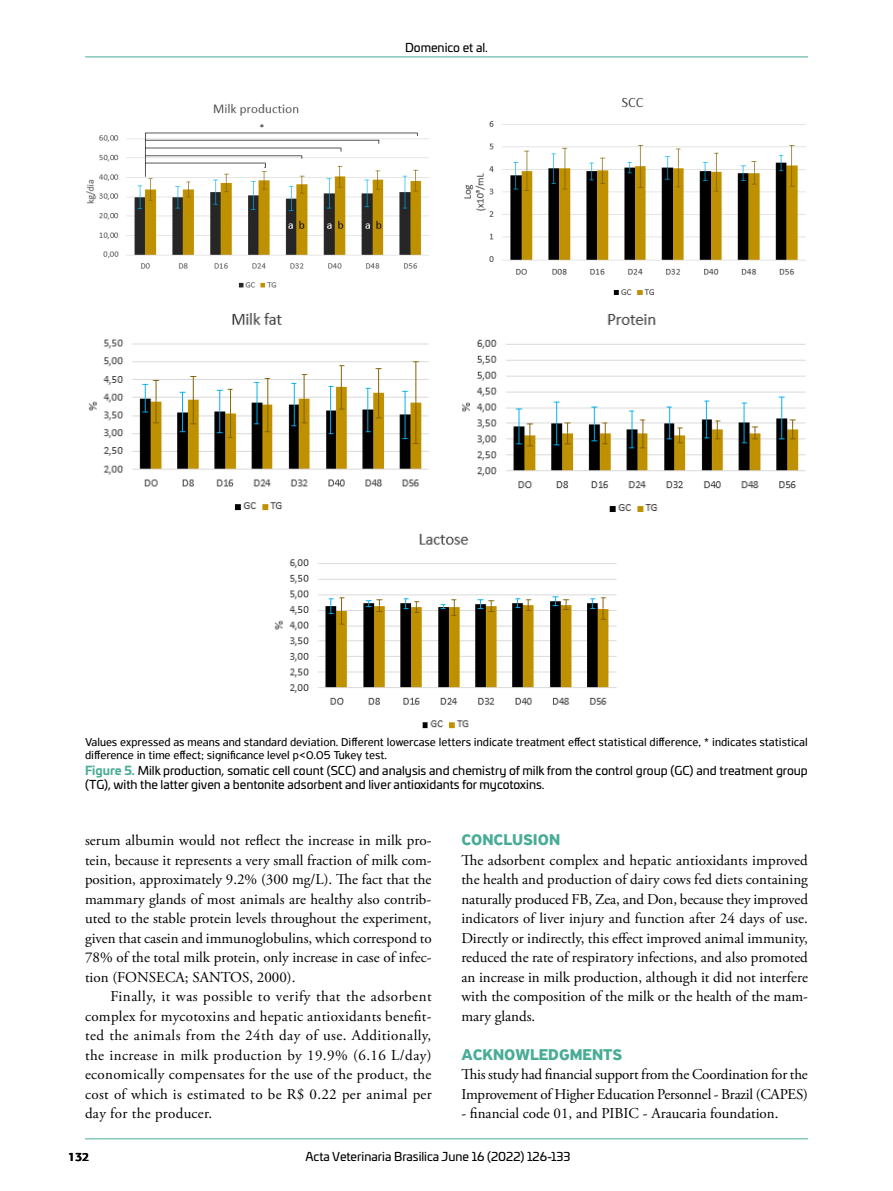
<style>
.page{position:relative;width:893px;height:1191px;background:#fff}
.page>*{position:absolute;margin:0;border:0;box-sizing:border-box;transform-origin:0 0}
.t1{font:700 16.5px "PF Highway Sans Pro";color:#49ac97}
.t2{font:15px/19.5px "Adobe Garamond Pro";color:#000;text-align:justify}
.t3{font:12px/14.4px "Univia Pro";color:#000}
.t4{font:12px/13.5px "PF Highway Sans Pro";color:#000}
.t5{font:700 12px "PF Agora Sans Pro";color:#000}
.s1{font-weight:700;color:#49ac97}
</style>
<div class="page">
<hr style="left:85px;top:57px;width:723px;height:1px;background:#49ac97">
<hr style="left:85px;top:1138px;width:723px;height:1px;background:#49ac97">
<img style="left:86px;top:103px;width:343px;height:185px">
<img style="left:464px;top:97px;width:342px;height:198px">
<img style="left:88px;top:312px;width:341px;height:199px">
<img style="left:462px;top:314px;width:344px;height:198px">
<img style="left:274px;top:533px;width:343px;height:196px">
<p class="t3" style="left:405px;top:39px;width:84px">Domenico et al.</p>
<p class="t4" style="left:85px;top:735px;width:724px">Values expressed as means and standard deviation. Different lowercase letters indicate treatment effect statistical difference, * indicates statistical difference in time effect; significance level p&lt;0.05 Tukey test.</p>
<p class="t3" style="left:85px;top:762px;width:724px"><span class="s1">Figure 5.</span> Milk production, somatic cell count (SCC) and analysis and chemistry of milk from the control group (GC) and treatment group (TG), with the latter given a bentonite adsorbent and liver antioxidants for mycotoxins.</p>
<p class="t2" style="left:85px;top:831px;width:348px">serum albumin would not reflect the increase in milk pro&shy;tein, because it represents a very small fraction of milk com&shy;position, approximately 9.2% (300 mg/L). The fact that the mammary glands of most animals are healthy also contrib&shy;uted to the stable protein levels throughout the experiment, given that casein and immunoglobulins, which correspond to 78% of the total milk protein, only increase in case of infec&shy;tion (FONSECA; SANTOS, 2000).</p>
<p class="t2" style="left:85px;top:987px;width:348px;text-indent:26px">Finally, it was possible to verify that the adsorbent complex for mycotoxins and hepatic antioxidants benefit&shy;ted the animals from the 24th day of use. Additionally, the increase in milk production by 19.9% (6.16 L/day) economically compensates for the use of the product, the cost of which is estimated to be R$ 0.22 per animal per day for the producer.</p>
<p class="t1" style="left:461px;top:830px;width:100px">CONCLUSION</p>
<p class="t2" style="left:461px;top:850px;width:348px">The adsorbent complex and hepatic antioxidants improved the health and production of dairy cows fed diets containing naturally produced FB, Zea, and Don, because they improved indicators of liver injury and function after 24 days of use.<br>Directly or indirectly, this effect improved animal immunity, reduced the rate of respiratory infections, and also promoted an increase in milk production, although it did not interfere with the composition of the milk or the health of the mam&shy;mary glands.</p>
<p class="t1" style="left:461px;top:1044px;width:162px">ACKNOWLEDGMENTS</p>
<p class="t2" style="left:461px;top:1065px;width:348px">This study had financial support from the Coordination for the<br>Improvement of Higher Education Personnel - Brazil (CAPES)</p>
<p class="t2" style="left:461px;top:1104px;width:319px">- financial code 01, and PIBIC - Araucaria foundation.</p>
<p class="t5" style="left:68px;top:1148px;width:23px">132</p>
<p class="t3" style="left:305px;top:1148px;width:267px">Acta Veterinaria Brasilica June 16 (2022) 126-133</p>
</div>
